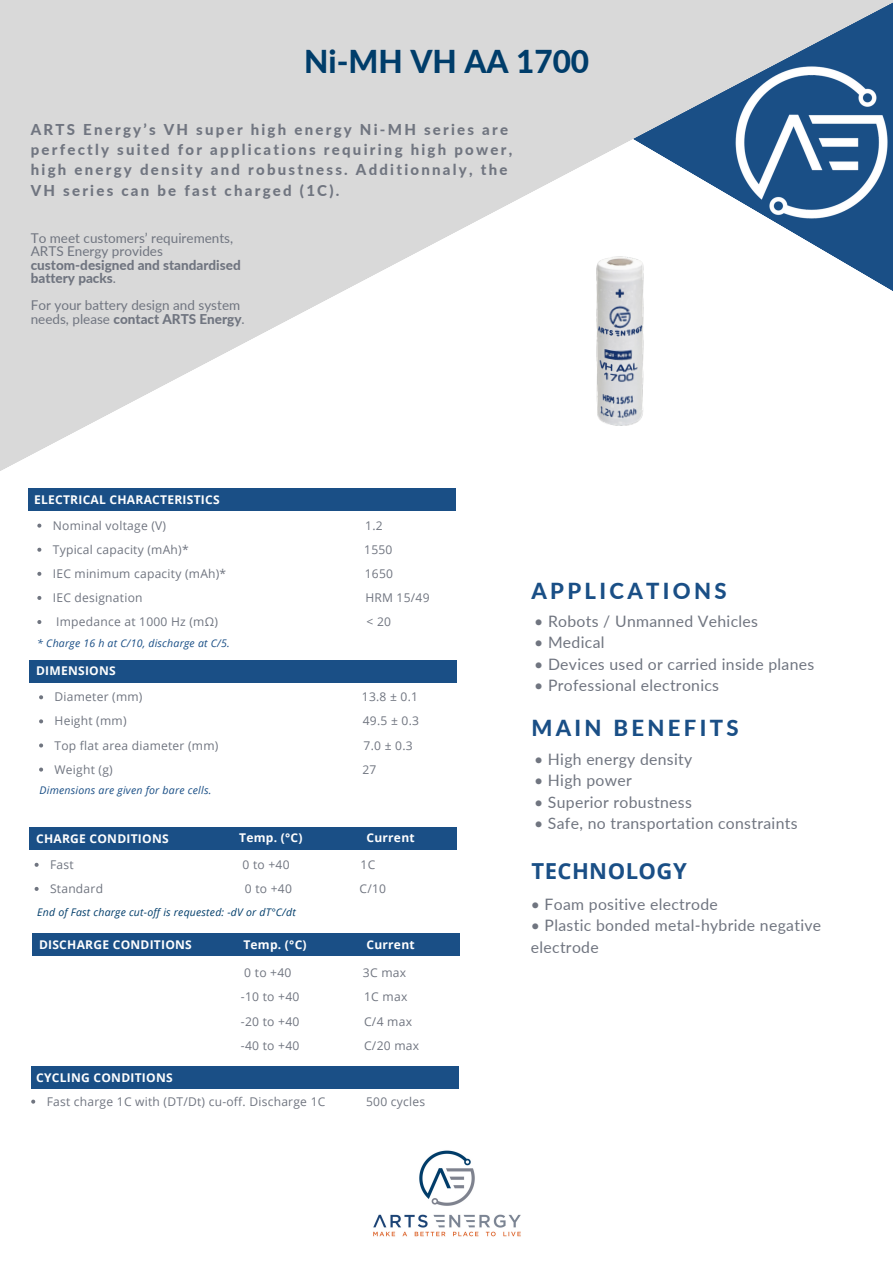
<style>
.page{position:relative;width:893px;height:1264px;background:#fff}
.page>*{position:absolute;margin:0;border:0;box-sizing:border-box;transform-origin:0 0}
.t1{font:800 31.5px "Lato";color:#003d6a}
.t2{font:800 22.05px "Lato";letter-spacing:.15em;color:#1a4f86}
.t3{font:700 22.05px "Open Sans";letter-spacing:.02em;color:#1a4f86}
.t4{font:15.75px/21.3px "Lato";letter-spacing:.02em;color:#707580}
.t5{font:800 15px/20.2px "Lato";letter-spacing:.15em;color:#707580}
.t6{font:13.5px/13.5px "Lato";color:#707580}
.t7{font:12.15px "Open Sans";letter-spacing:.02em;color:#707580}
.t8{font:12px "Open Sans";letter-spacing:.02em;color:#707580}
.t9{font:700 12px "Open Sans";letter-spacing:.02em;color:#fefefe}
.t10{font:italic 10.5px "Open Sans";letter-spacing:.02em;color:#1a4f86}
.t11{font:italic 10.5px "Open Sans";letter-spacing:.02em;color:#003d6a}
.s1{font-weight:800}
</style>
<div class="page">
<svg style="left:0;top:0;width:892px;height:575px;fill:#d9d9d9"></svg>
<img style="left:373px;top:1150px;width:148px;height:87px">
<div style="left:29px;top:488px;width:427px;height:23px;background:#1a4f86"></div>
<div style="left:30px;top:660px;width:427px;height:22px;background:#1a4f86"></div>
<div style="left:30px;top:827px;width:427px;height:22px;background:#1a4f86"></div>
<div style="left:32px;top:933px;width:428px;height:22px;background:#1a4f86"></div>
<div style="left:31px;top:1066px;width:427px;height:22px;background:#1a4f86"></div>
<img style="left:530px;top:209px;width:162px;height:227px">
<svg style="left:37px;top:523px;width:4px;height:4px"></svg>
<svg style="left:37px;top:547px;width:4px;height:4px"></svg>
<svg style="left:37px;top:572px;width:4px;height:4px"></svg>
<svg style="left:37px;top:596px;width:4px;height:4px"></svg>
<svg style="left:37px;top:620px;width:4px;height:4px"></svg>
<svg style="left:39px;top:695px;width:4px;height:4px"></svg>
<svg style="left:39px;top:719px;width:4px;height:4px"></svg>
<svg style="left:39px;top:743px;width:4px;height:4px"></svg>
<svg style="left:39px;top:767px;width:4px;height:4px"></svg>
<svg style="left:35px;top:862px;width:4px;height:4px"></svg>
<svg style="left:35px;top:886px;width:4px;height:4px"></svg>
<svg style="left:31px;top:1099px;width:4px;height:4px"></svg>
<img style="left:682px;top:42px;width:210px;height:197px">
<p class="t1" style="left:304px;top:42px;width:286px">Ni-MH VH AA 1700</p>
<h2 class="t5" style="left:31px;top:119px;width:483px">ARTS Energy’s VH super high energy Ni-MH series are perfectly suited for applications requiring high power, high energy density and robustness. Additionnaly, the VH series can be fast charged (1C).</h2>
<h6 class="t6" style="left:31px;top:231px;width:211px">To meet customers’ requirements,<br>ARTS Energy provides <span class="s1">custom-designed and standardised battery packs</span>.</h6>
<p class="t6" style="left:31px;top:298px;width:215px">For your battery design and system needs, please <span class="s1">contact ARTS Energy</span>.</p>
<p class="t9" style="left:34px;top:491px;width:187px">ELECTRICAL CHARACTERISTICS</p>
<p class="t8" style="left:53px;top:517px;width:115px">Nominal voltage (V)</p>
<p class="t8" style="left:365px;top:517px;width:19px">1.2</p>
<p class="t8" style="left:53px;top:541px;width:137px">Typical capacity (mAh)*</p>
<p class="t8" style="left:364px;top:541px;width:30px">1550</p>
<p class="t8" style="left:53px;top:565px;width:175px">IEC minimum capacity (mAh)*</p>
<p class="t8" style="left:365px;top:565px;width:30px">1650</p>
<p class="t8" style="left:53px;top:589px;width:91px">IEC designation</p>
<p class="t8" style="left:365px;top:589px;width:66px">HRM 15/49</p>
<h2 class="t8" style="left:56px;top:613px;width:163px">Impedance at 1000 Hz (mΩ)</h2>
<h2 class="t8" style="left:366px;top:613px;width:26px">&lt; 20</h2>
<h4 class="t10" style="left:37px;top:635px;width:194px">* Charge 16 h at C/10, discharge at C/5.</h4>
<p class="t9" style="left:36px;top:662px;width:81px">DIMENSIONS</p>
<h6 class="t8" style="left:55px;top:688px;width:89px">Diameter (mm)</h6>
<h6 class="t8" style="left:362px;top:688px;width:58px">13.8 ± 0.1</h6>
<p class="t8" style="left:55px;top:712px;width:73px">Height (mm)</p>
<p class="t8" style="left:363px;top:712px;width:58px">49.5 ± 0.3</p>
<p class="t8" style="left:55px;top:736px;width:165px">Top flat area diameter (mm)</p>
<p class="t8" style="left:363px;top:736px;width:51px">7.0 ± 0.3</p>
<p class="t8" style="left:55px;top:760px;width:60px">Weight (g)</p>
<p class="t8" style="left:362px;top:760px;width:16px">27</p>
<p class="t10" style="left:40px;top:783px;width:173px">Dimensions are given for bare cells.</p>
<h2 class="t9" style="left:36px;top:830px;width:134px">CHARGE CONDITIONS</h2>
<h4 class="t9" style="left:239px;top:829px;width:65px">Temp. (°C)</h4>
<p class="t9" style="left:366px;top:829px;width:50px">Current</p>
<p class="t8" style="left:50px;top:856px;width:25px">Fast</p>
<p class="t8" style="left:242px;top:856px;width:48px">0 to +40</p>
<p class="t8" style="left:360px;top:856px;width:16px">1C</p>
<p class="t8" style="left:50px;top:880px;width:54px">Standard</p>
<p class="t8" style="left:245px;top:880px;width:48px">0 to +40</p>
<p class="t8" style="left:359px;top:880px;width:28px">C/10</p>
<p class="t11" style="left:37px;top:904px;width:260px">End of Fast charge cut-off is requested: -dV or dT°C/dt</p>
<h6 class="t9" style="left:39px;top:936px;width:154px">DISCHARGE CONDITIONS</h6>
<p class="t9" style="left:243px;top:935px;width:65px">Temp. (°C)</p>
<p class="t9" style="left:366px;top:936px;width:50px">Current</p>
<p class="t9" style="left:36px;top:1068px;width:138px">CYCLING CONDITIONS</p>
<h4 class="t7" style="left:244px;top:964px;width:49px">0 to +40</h4>
<h4 class="t7" style="left:363px;top:964px;width:45px">3C max</h4>
<p class="t7" style="left:241px;top:988px;width:60px">-10 to +40</p>
<p class="t7" style="left:364px;top:988px;width:45px">1C max</p>
<h6 class="t7" style="left:241px;top:1012px;width:60px">-20 to +40</h6>
<h6 class="t7" style="left:364px;top:1012px;width:49px">C/4 max</h6>
<p class="t7" style="left:241px;top:1036px;width:60px">-40 to +40</p>
<p class="t7" style="left:364px;top:1036px;width:57px">C/20 max</p>
<p class="t8" style="left:47px;top:1092px;width:280px">Fast charge 1C with (DT/Dt) cu-off. Discharge 1C</p>
<p class="t8" style="left:366px;top:1092px;width:61px">500 cycles</p>
<p class="t2" style="left:531px;top:577px;width:196px">APPLICATIONS</p>
<h3 class="t4" style="left:534px;top:610px;width:225px">• Robots / Unmanned Vehicles</h3>
<h3 class="t4" style="left:534px;top:631px;width:72px">• Medical</h3>
<h3 class="t4" style="left:534px;top:653px;width:281px">• Devices used or carried inside planes</h3>
<h3 class="t4" style="left:534px;top:674px;width:186px">• Professional electronics</h3>
<h5 class="t2" style="left:531px;top:714px;width:208px">MAIN BENEFITS</h5>
<h5 class="t4" style="left:534px;top:748px;width:160px">• High energy density</h5>
<h5 class="t4" style="left:534px;top:769px;width:99px">• High power</h5>
<h5 class="t4" style="left:534px;top:791px;width:159px">• Superior robustness</h5>
<h5 class="t4" style="left:534px;top:812px;width:265px">• Safe, no transportation constraints</h5>
<h6 class="t3" style="left:531px;top:855px;width:157px">TECHNOLOGY</h6>
<p class="t4" style="left:531px;top:893px;width:188px">• Foam positive electrode</p>
<p class="t4" style="left:531px;top:914px;width:292px">• Plastic bonded metal-hybride negative electrode</p>
</div>
